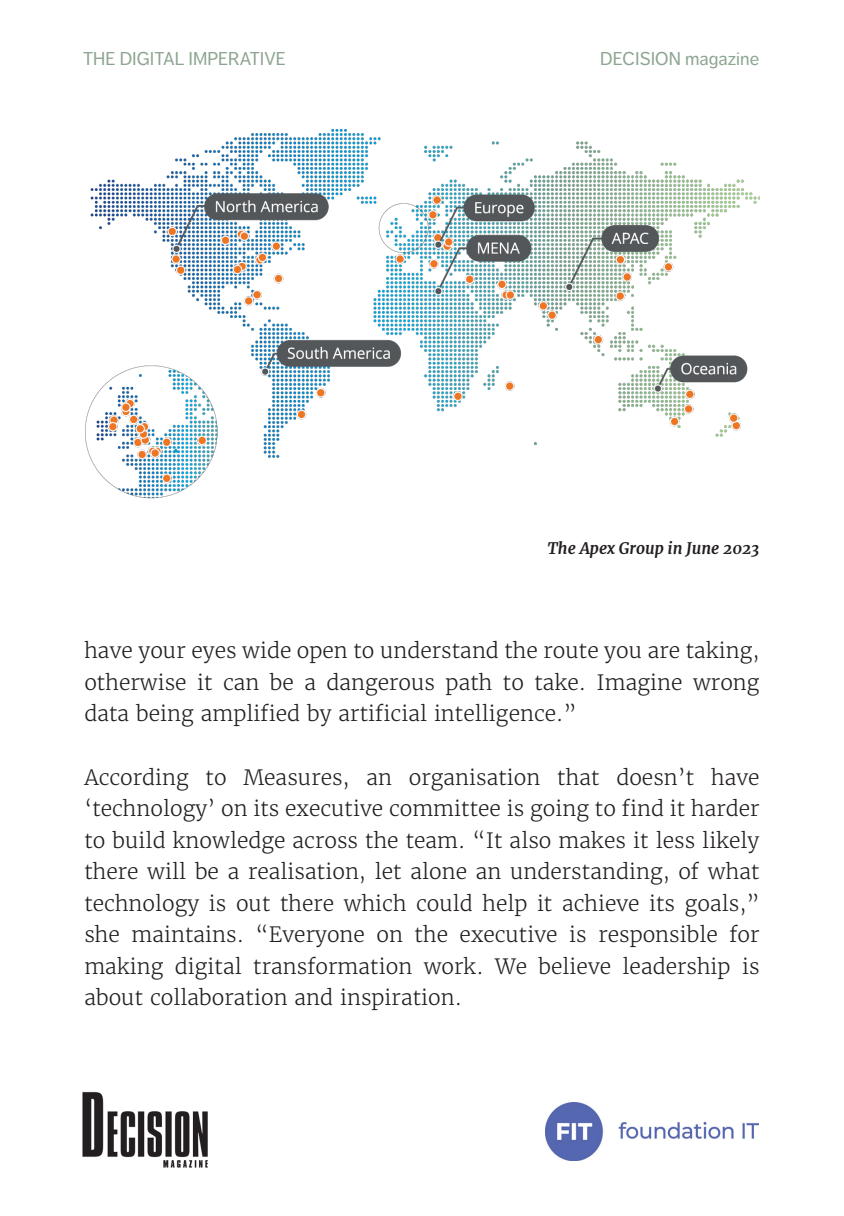
<style>
.page{position:relative;width:844px;height:1216px;background:#fff}
.page>*{position:absolute;margin:0;border:0;box-sizing:border-box;transform-origin:0 0}
.t1{font:300 21px/31.5px "Merriweather";color:#231f20;text-align:justify}
.t2{font:18.38px "Dagny Pro";color:#8ca590}
.Photo_credits_right{font:italic 700 15.75px "Merriweather";color:#231f20}
</style>
<div class="page">
<img style="left:545px;top:1102px;width:213px;height:58px">
<img style="left:83px;top:1091px;width:125px;height:77px">
<img style="left:86px;top:130px;width:673px;height:369px">
<p class="t2" style="left:83px;top:48px;width:204px">THE DIGITAL IMPERATIVE</p>
<p class="t2" style="left:600px;top:48px;width:160px">DECISION magazine</p>
<p class="Photo_credits_right" style="left:547px;top:538px;width:213px">The Apex Group in June 2023</p>
<p class="t1" style="left:84px;top:635px;width:676px">have your eyes wide open to understand the route you are taking, otherwise it can be a dangerous path to take. Imagine wrong data being amplified by artificial intelligence.”</p>
<p class="t1" style="left:84px;top:761px;width:676px">According to Measures, an organisation that doesn’t have ‘technology’ on its executive committee is going to find it harder to build knowledge across the team. “It also makes it less likely there will be a realisation, let alone an understanding, of what technology is out there which could help it achieve its goals,” she maintains. “Everyone on the executive is responsible for making digital transformation work. We believe leadership is about collaboration and inspiration.</p>
</div>
